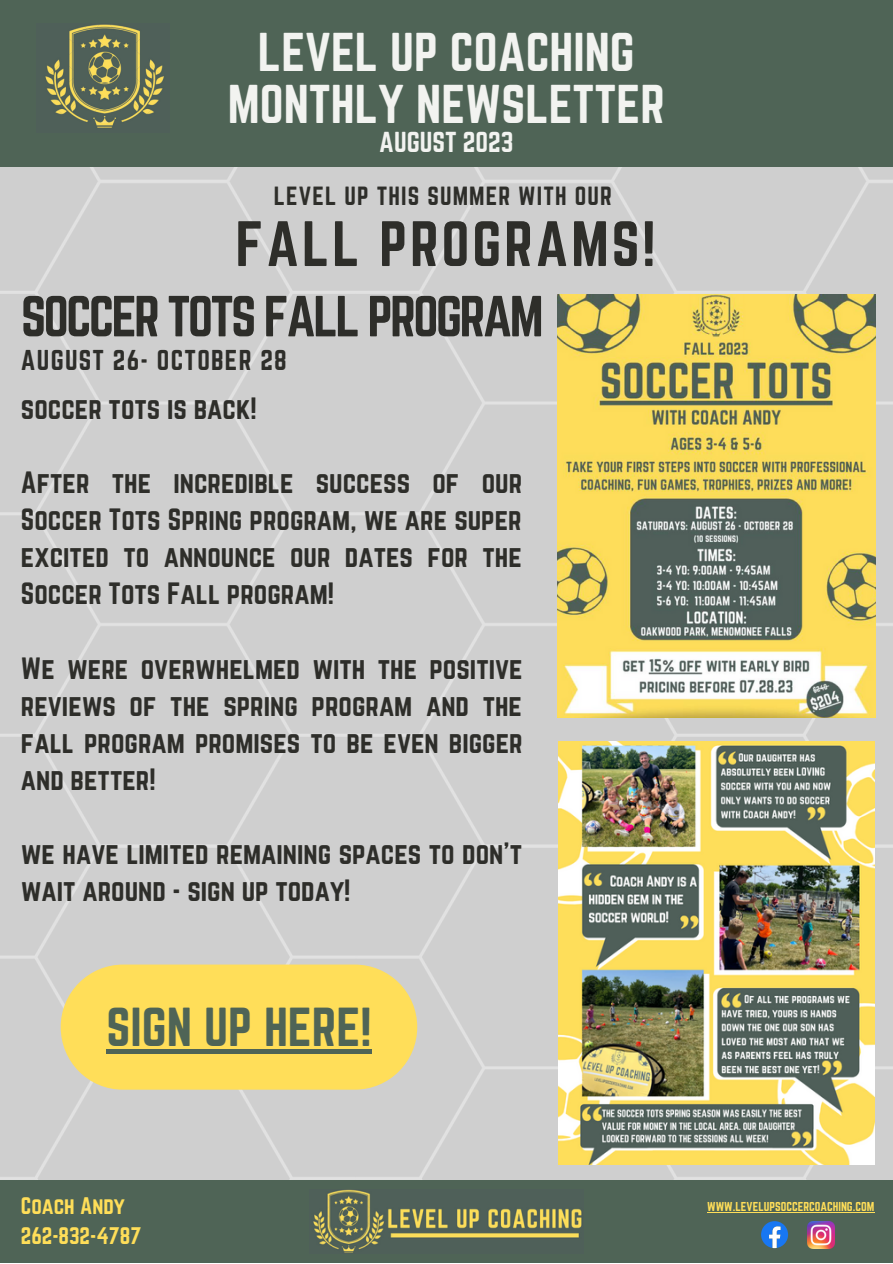
<style>
.page{position:relative;width:893px;height:1264px;background:#fff}
.page>*{position:absolute;margin:0;border:0;box-sizing:border-box;transform-origin:0 0}
.t1{font:55.95px "Norwester";letter-spacing:.05em;color:#2e2e2a}
.t2{font:50.55px "Norwester";letter-spacing:-.055em;color:#2e2e2a}
.t3{font:48px "Norwester";color:#4f6456}
.t4{font:47.7px "Norwester";color:#f2f3f0}
.t5{font:27px/37px "Norwester";color:#2e2e2a;text-align:justify}
.t6{font:25.2px "Norwester";color:#f2f3f0}
.t7{font:25.05px "Norwester";letter-spacing:.05em;color:#2e2e2a}
.t8{font:22.95px "Norwester";letter-spacing:.05em;color:#2e2e2a}
.t9{font:21px "Norwester";color:#ffde59}
.t10{font:11.25px "Norwester";color:#ffde59}
</style>
<div class="page">
<div style="left:0;top:166px;width:892px;height:1013px;background:#cfcfcf"></div>
<div style="left:0;top:1179px;width:892px;height:83px;background:#4f6456"></div>
<img style="left:313px;top:1189px;width:269px;height:64px">
<svg style="left:761px;top:1221px;width:27px;height:27px"></svg>
<img style="left:807px;top:1221px;width:27px;height:27px">
<div style="left:0;top:0;width:892px;height:166px;background:#4f6456"></div>
<img style="left:45px;top:24px;width:119px;height:104px">
<img style="left:558px;top:294px;width:317px;height:423px">
<img style="left:558px;top:741px;width:316px;height:423px">
<div style="left:61px;top:964px;width:356px;height:125px;background:#ffde59;border-radius:63px"></div>
<hr style="left:707px;top:1211px;width:167px;height:1px;background:#ffde59">
<hr style="left:106px;top:1049px;width:265px;height:4px;background:#4f6456">
<p class="t4" style="left:258px;top:23px;width:378px">LEVEL UP COACHING</p>
<p class="t4" style="left:228px;top:75px;width:438px">MONTHLY NEWSLETTER</p>
<p class="t6" style="left:379px;top:127px;width:136px">AUGUST 2023</p>
<p class="t8" style="left:274px;top:182px;width:339px">LEVEL UP THIS SUMMER WITH OUR</p>
<p class="t1" style="left:235px;top:210px;width:421px">FALL PROGRAMS!</p>
<p class="t2" style="left:21px;top:286px;width:524px">SOCCER TOTS FALL PROGRAM</p>
<p class="t7" style="left:21px;top:345px;width:267px">AUGUST 26- OCTOBER 28</p>
<p class="t5" style="left:21px;top:389px;width:237px">soccer tots is back!</p>
<p class="t5" style="left:21px;top:463px;width:502px">After the incredible success of our Soccer Tots Spring program, we are super excited to announce our dates for the Soccer Tots Fall program!</p>
<p class="t5" style="left:21px;top:649px;width:503px">We were overwhelmed with the positive reviews of the spring program and the fall program promises to be even bigger and better!</p>
<p class="t5" style="left:21px;top:834px;width:502px">we have limited remaining spaces to don't wait around - sign up today!</p>
<p class="t3" style="left:106px;top:997px;width:267px">SIGN UP HERE!</p>
<p class="t9" style="left:21px;top:1193px;width:105px">Coach Andy</p>
<p class="t9" style="left:21px;top:1222px;width:122px">262-832-4787</p>
<p class="t10" style="left:707px;top:1199px;width:169px">WWW.LEVELUPSOCCERCOACHING.COM</p>
</div>
